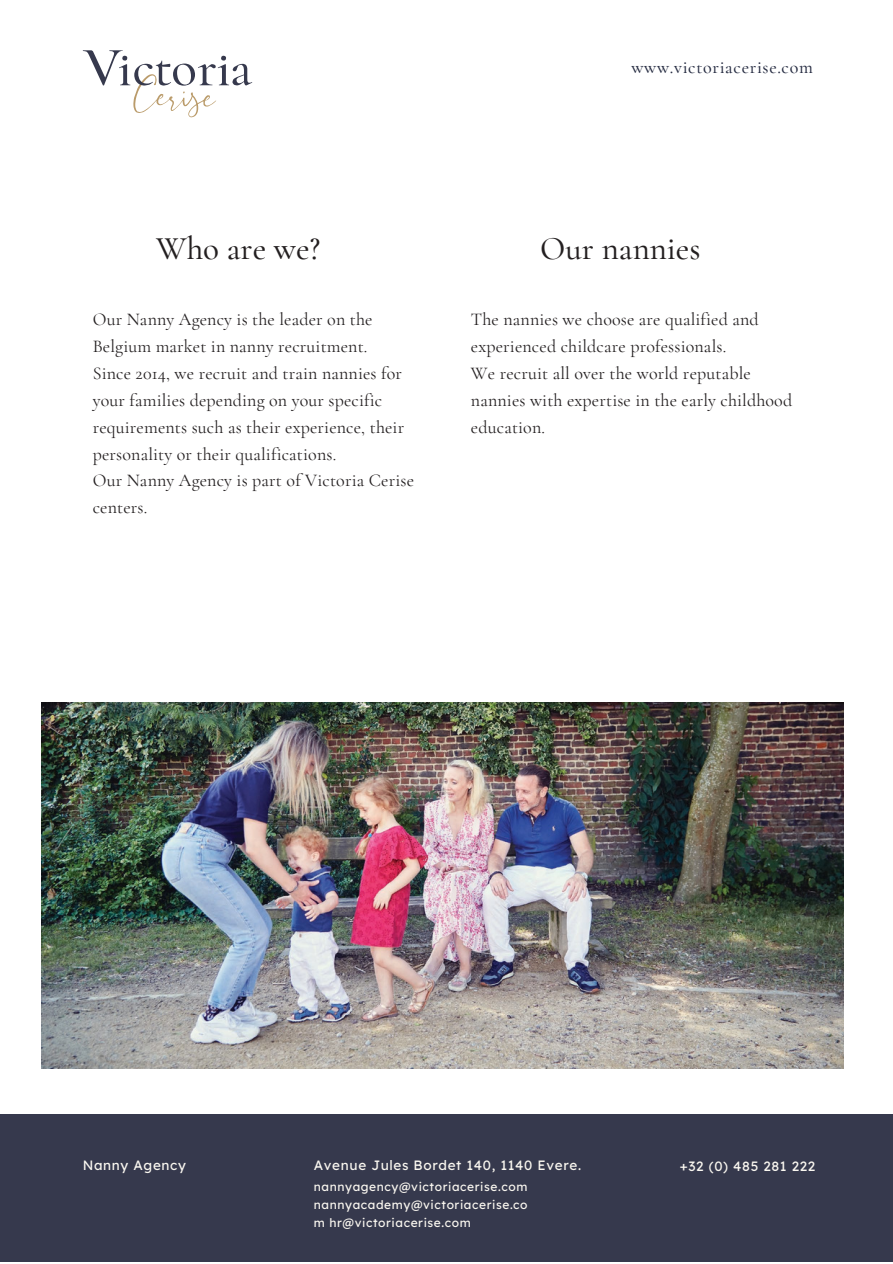
<style>
.page{position:relative;width:893px;height:1264px;background:#fff}
.page>*{position:absolute;margin:0;border:0;box-sizing:border-box;transform-origin:0 0}
.t1{font:500 33px "Cormorant Garamond";color:#231f20}
.t2{font:18px/27px "Cormorant Garamond";letter-spacing:.01em;color:#231f20}
.t3{font:500 18px "Cormorant Garamond";letter-spacing:.04em;color:#252b41}
.t4{font:13.5px "Lexend";letter-spacing:.05em;color:#faf7f0}
.t5{font:12px/18px "Lexend";letter-spacing:.05em;color:#faf7f0;text-align:justify}
</style>
<div class="page">
<div style="left:0;top:1114px;width:892px;height:148px;background:#36394d"></div>
<svg style="left:83px;top:50px;width:169px;height:67px"></svg>
<img style="left:42px;top:702px;width:801px;height:366px">
<p class="t3" style="left:631px;top:56px;width:183px">www.victoriacerise.com</p>
<p class="t1" style="left:156px;top:228px;width:166px">Who are we?</p>
<p class="t1" style="left:540px;top:228px;width:162px">Our nannies</p>
<p class="t2" style="left:93px;top:305px;width:281px">Our Nanny Agency is the leader on the<br>Belgium market in nanny recruitment.</p>
<p class="t2" style="left:93px;top:359px;width:313px">Since 2014, we recruit and train nannies for your families depending on your specific requirements such as their experience, their personality or their qualifications.</p>
<p class="t2" style="left:93px;top:467px;width:323px">Our Nanny Agency is part of Victoria Cerise centers.</p>
<p class="t2" style="left:471px;top:305px;width:289px">The nannies we choose are qualified and experienced childcare professionals.</p>
<p class="t2" style="left:471px;top:359px;width:323px">We recruit all over the world reputable nannies with expertise in the early childhood education.</p>
<p class="t4" style="left:83px;top:1156px;width:105px">Nanny Agency</p>
<p class="t4" style="left:314px;top:1156px;width:269px">Avenue Jules Bordet 140, 1140 Evere.</p>
<p class="t4" style="left:679px;top:1157px;width:137px">+32 (0) 485 281 222</p>
<p class="t5" style="left:314px;top:1177px;width:215px">nannyagency@victoriacerise.com nannyacademy@victoriacerise.co m hr@victoriacerise.com</p>
</div>
